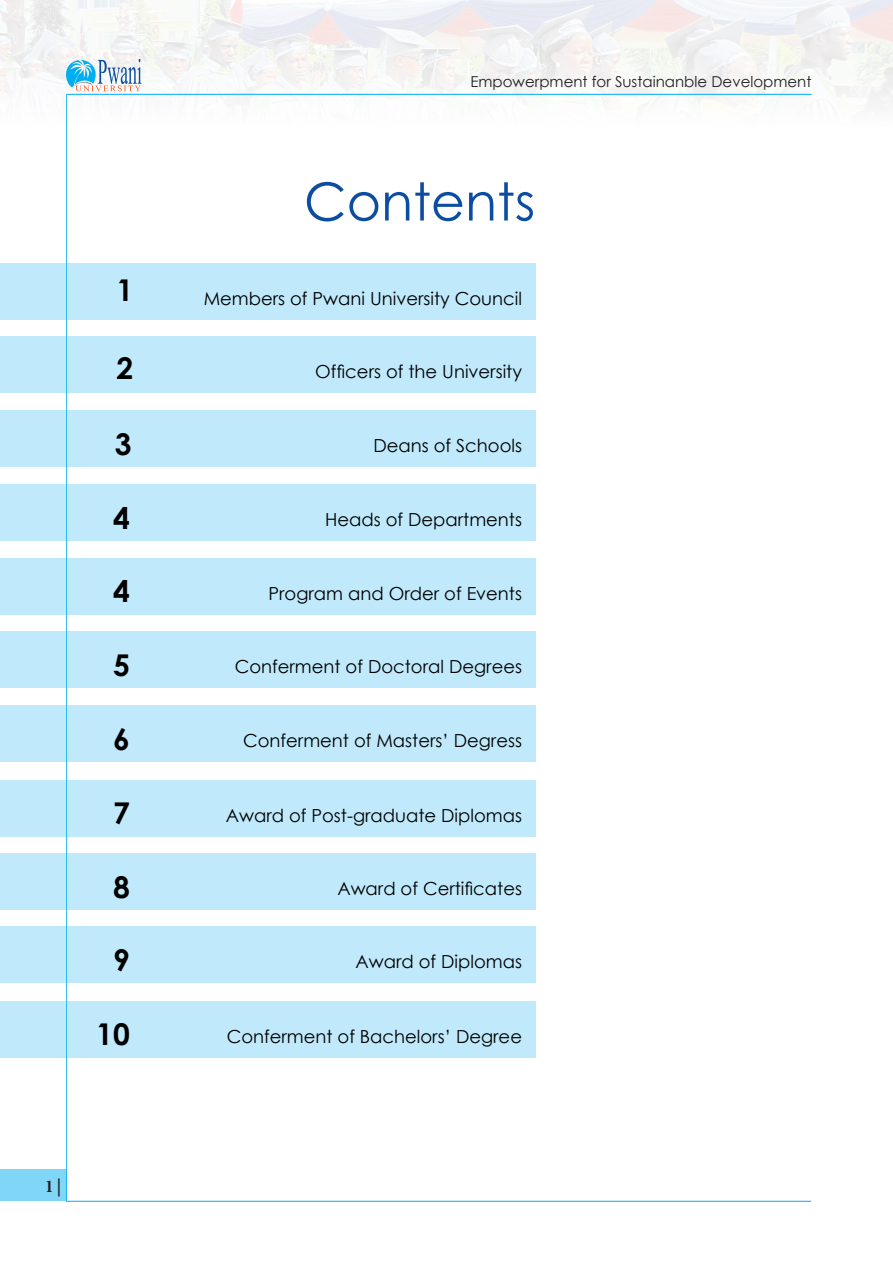
<style>
.page{position:relative;width:893px;height:1263px;background:#fff}
.page>*{position:absolute;margin:0;border:0;box-sizing:border-box;transform-origin:0 0}
.t1{font:52.5px "Century Gothic";color:#0d4da1}
.t2{font:700 30px "Century Gothic";color:#000}
.t3{font:18px "Century Gothic";color:#000}
.t4{font:700 condensed 18px "Minion Pro";color:#231f20}
.t5{font:15px "Century Gothic";color:#231f20}
</style>
<div class="page">
<svg style="left:61px;top:59px;width:80px;height:32px"></svg>
<hr style="left:66px;top:94px;width:745px;height:1px;background:#00aeef">
<hr style="left:66px;top:1201px;width:745px;height:1px;background:#00aeef">
<hr style="left:66px;top:92px;width:3px;height:1110px;background:#231f20;opacity:.5">
<div style="left:0;top:263px;width:535px;height:56px;background:#c0eafb"></div>
<div style="left:0;top:337px;width:535px;height:56px;background:#c0eafb"></div>
<div style="left:0;top:411px;width:535px;height:56px;background:#c0eafb"></div>
<div style="left:0;top:484px;width:535px;height:57px;background:#c0eafb"></div>
<div style="left:0;top:558px;width:535px;height:56px;background:#c0eafb"></div>
<div style="left:0;top:631px;width:535px;height:57px;background:#c0eafb"></div>
<div style="left:0;top:706px;width:535px;height:56px;background:#c0eafb"></div>
<div style="left:0;top:780px;width:535px;height:56px;background:#c0eafb"></div>
<div style="left:0;top:853px;width:535px;height:57px;background:#c0eafb"></div>
<div style="left:0;top:927px;width:535px;height:56px;background:#c0eafb"></div>
<div style="left:0;top:1001px;width:535px;height:56px;background:#c0eafb"></div>
<div style="left:0;top:1169px;width:66px;height:32px;background:#80d6f7"></div>
<h2 class="t2" style="left:117px;top:267px;width:18px">1</h2>
<h2 class="t2" style="left:117px;top:345px;width:18px">2</h2>
<h2 class="t2" style="left:115px;top:421px;width:18px">3</h2>
<h2 class="t2" style="left:113px;top:495px;width:18px">4</h2>
<h2 class="t2" style="left:113px;top:569px;width:18px">4</h2>
<h2 class="t2" style="left:113px;top:642px;width:18px">5</h2>
<h2 class="t2" style="left:113px;top:716px;width:18px">6</h2>
<h2 class="t2" style="left:113px;top:791px;width:18px">7</h2>
<h2 class="t2" style="left:113px;top:864px;width:18px">8</h2>
<h2 class="t2" style="left:113px;top:937px;width:18px">9</h2>
<h2 class="t2" style="left:96px;top:1012px;width:35px">10</h2>
<p class="t4" style="left:45px;top:1173px;width:18px">1 |</p>
<p class="t5" style="left:470px;top:71px;width:343px">Empowerpment for Sustainanble Development</p>
<h1 class="t1" style="left:304px;top:165px;width:233px">Contents</h1>
<p class="t3" style="left:204px;top:285px;width:320px">Members of Pwani University Council</p>
<p class="t3" style="left:315px;top:359px;width:208px">Officers of the University</p>
<p class="t3" style="left:373px;top:433px;width:150px">Deans of Schools</p>
<p class="t3" style="left:325px;top:507px;width:198px">Heads of Departments</p>
<p class="t3" style="left:269px;top:581px;width:255px">Program and Order of Events</p>
<p class="t3" style="left:235px;top:654px;width:289px">Conferment of Doctoral Degrees</p>
<p class="t3" style="left:243px;top:728px;width:280px">Conferment of Masters’ Degress</p>
<p class="t3" style="left:226px;top:803px;width:298px">Award of Post-graduate Diplomas</p>
<p class="t3" style="left:337px;top:876px;width:186px">Award of Certificates</p>
<p class="t3" style="left:355px;top:949px;width:168px">Award of Diplomas</p>
<p class="t3" style="left:227px;top:1023px;width:297px">Conferment of Bachelors’ Degree</p>
</div>
